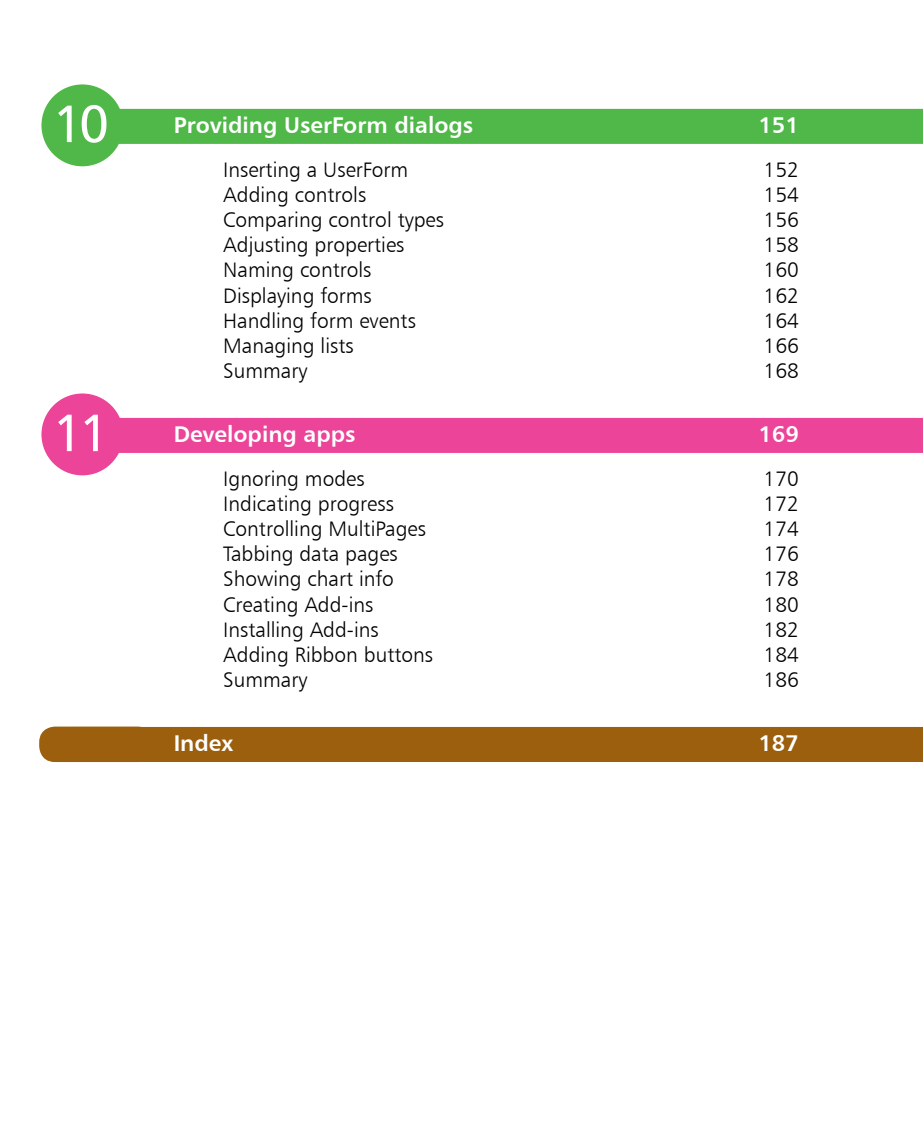
<style>
.page{position:relative;width:923px;height:1127px;background:#fff}
.page>*{position:absolute;margin:0;border:0;box-sizing:border-box;transform-origin:0 0}
.t1{font:52.5px "Humanist 777 BT Roman B";color:#fff}
.t2{font:22.75px "Humanist 777 BT Bold B";color:#fff}
.t3{font:21px "Humanist 777 BT Light B";color:#000}
</style>
<div class="page">
<div style="left:74px;top:109px;width:849px;height:35px;background:#50b848"></div>
<div style="left:74px;top:418px;width:849px;height:35px;background:#eb4498"></div>
<div style="left:74px;top:726px;width:849px;height:35px;background:#9b5f0e"></div>
<div style="left:39px;top:726px;width:114px;height:35px;background:#9b5f0e;border-radius:16px"></div>
<div style="left:41px;top:84px;width:82px;height:82px;background:#50b848;border-radius:50%"></div>
<div style="left:41px;top:393px;width:82px;height:82px;background:#eb4498;border-radius:50%"></div>
<h1 class="t1" style="left:53px;top:91px;width:58px">10</h1>
<h1 class="t1" style="left:53px;top:400px;width:58px">11</h1>
<p class="t2" style="left:174px;top:111px;width:301px">Providing UserForm dialogs</p>
<p class="t2" style="left:758px;top:111px;width:42px">151</p>
<p class="t3" style="left:223px;top:156px;width:186px">Inserting a UserForm</p>
<p class="t3" style="left:763px;top:156px;width:37px">152</p>
<p class="t3" style="left:223px;top:181px;width:144px">Adding controls</p>
<p class="t3" style="left:763px;top:181px;width:37px">154</p>
<p class="t3" style="left:223px;top:207px;width:222px">Comparing control types</p>
<p class="t3" style="left:763px;top:207px;width:37px">156</p>
<p class="t3" style="left:223px;top:232px;width:182px">Adjusting properties</p>
<p class="t3" style="left:763px;top:232px;width:37px">158</p>
<p class="t3" style="left:223px;top:257px;width:150px">Naming controls</p>
<p class="t3" style="left:763px;top:257px;width:37px">160</p>
<p class="t3" style="left:223px;top:282px;width:150px">Displaying forms</p>
<p class="t3" style="left:763px;top:282px;width:37px">162</p>
<p class="t3" style="left:223px;top:307px;width:194px">Handling form events</p>
<p class="t3" style="left:763px;top:307px;width:37px">164</p>
<p class="t3" style="left:223px;top:333px;width:132px">Managing lists</p>
<p class="t3" style="left:763px;top:333px;width:37px">166</p>
<p class="t3" style="left:223px;top:358px;width:86px">Summary</p>
<p class="t3" style="left:763px;top:358px;width:37px">168</p>
<p class="t2" style="left:174px;top:419px;width:183px">Developing apps</p>
<p class="t2" style="left:758px;top:419px;width:42px">169</p>
<p class="t3" style="left:223px;top:465px;width:143px">Ignoring modes</p>
<p class="t3" style="left:763px;top:465px;width:37px">170</p>
<p class="t3" style="left:223px;top:490px;width:172px">Indicating progress</p>
<p class="t3" style="left:763px;top:490px;width:37px">172</p>
<p class="t3" style="left:223px;top:515px;width:204px">Controlling MultiPages</p>
<p class="t3" style="left:763px;top:515px;width:37px">174</p>
<p class="t3" style="left:223px;top:541px;width:176px">Tabbing data pages</p>
<p class="t3" style="left:763px;top:541px;width:37px">176</p>
<p class="t3" style="left:223px;top:566px;width:172px">Showing chart info</p>
<p class="t3" style="left:763px;top:566px;width:37px">178</p>
<p class="t3" style="left:223px;top:591px;width:152px">Creating Add-ins</p>
<p class="t3" style="left:763px;top:591px;width:37px">180</p>
<p class="t3" style="left:223px;top:616px;width:157px">Installing Add-ins</p>
<p class="t3" style="left:763px;top:616px;width:37px">182</p>
<p class="t3" style="left:223px;top:641px;width:211px">Adding Ribbon buttons</p>
<p class="t3" style="left:763px;top:641px;width:37px">184</p>
<p class="t3" style="left:223px;top:667px;width:86px">Summary</p>
<p class="t3" style="left:763px;top:667px;width:37px">186</p>
<p class="t2" style="left:174px;top:728px;width:61px">Index</p>
<p class="t2" style="left:758px;top:728px;width:42px">187</p>
</div>
